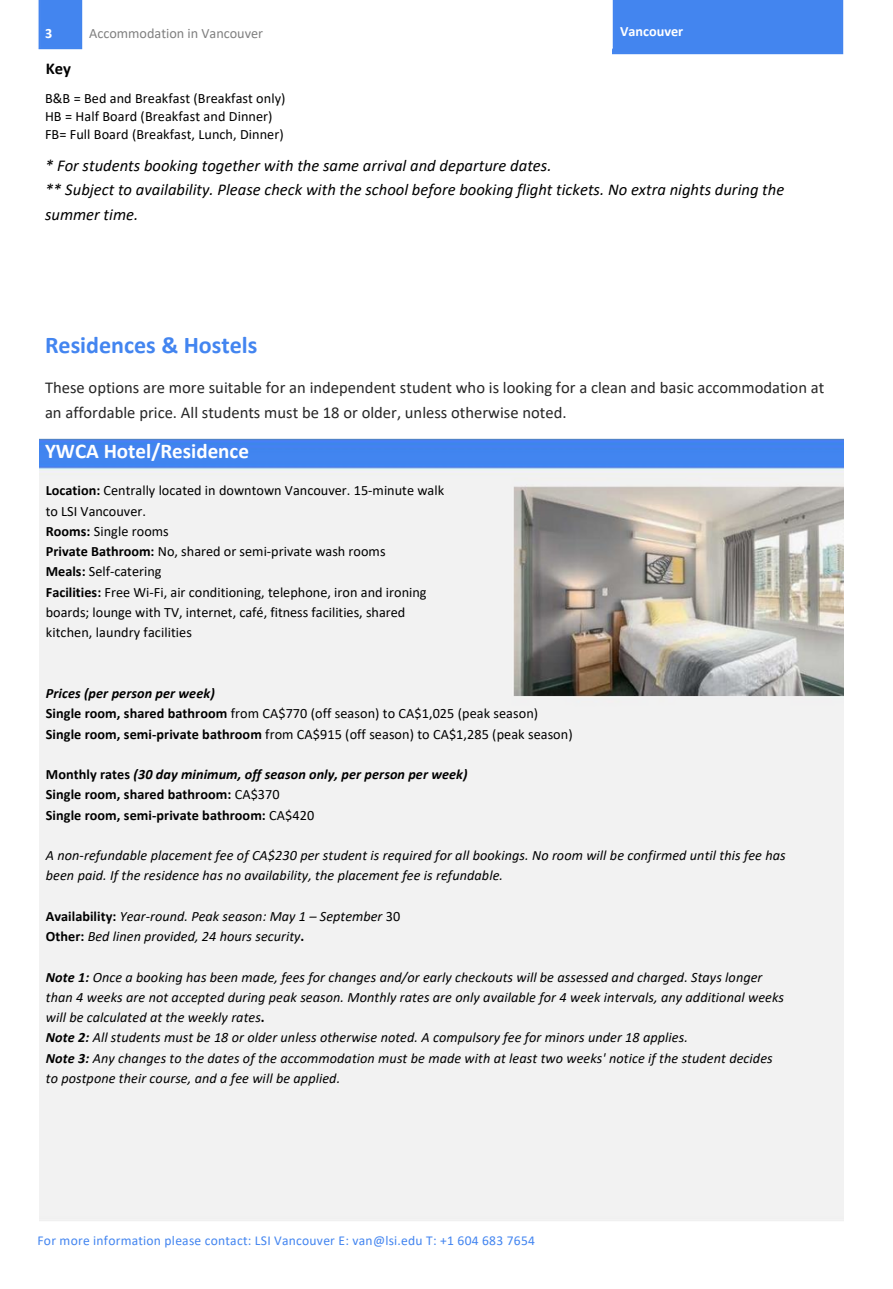
<style>
.page{position:relative;width:893px;height:1289px;background:#fff}
.page>*{position:absolute;margin:0;border:0;box-sizing:border-box;transform-origin:0 0}
.t1{font:700 24px "Calibri";color:#4385f0}
.t2{font:700 21px "Calibri";color:#fff}
.t3{font:italic 16.5px/24.8px "Calibri";color:#000}
.t4{font:16.5px/24.8px "Calibri";color:#262626}
.t5{font:700 16.5px "Calibri";color:#000}
.t6{font:italic 14.25px/20.2px "Calibri";letter-spacing:.005em;color:#000}
.t7{font:14.25px "Calibri";color:#000}
.t8{font:italic 700 14.25px "Calibri";letter-spacing:.005em;color:#000}
.t9{font:700 14.25px "Calibri";letter-spacing:.005em;color:#000}
.t10{font:14.25px "Calibri";color:#808080}
.t11{font:700 14.25px "Calibri";color:#fff}
.t12{font:13.5px "Calibri";letter-spacing:.015em;color:#4385f0}
.s1{font-weight:700}
.s2{font-style:normal}
.s3{font-weight:400}
.s4{font-weight:700;font-style:normal}
</style>
<div class="page">
<img style="left:39px;top:438px;width:804px;height:782px">
<div style="left:612px;top:0;width:230px;height:54px;background:#4385ef"></div>
<div style="left:38px;top:0;width:44px;height:49px;background:#4385ef"></div>
<p class="t11" style="left:45px;top:27px;width:9px">3</p>
<p class="t10" style="left:89px;top:27px;width:175px">Accommodation in Vancouver</p>
<p class="t11" style="left:620px;top:25px;width:65px">Vancouver</p>
<p class="t5" style="left:46px;top:62px;width:27px">Key</p>
<p class="t7" style="left:45px;top:92px;width:242px">B&amp;B = Bed and Breakfast (Breakfast only)</p>
<p class="t7" style="left:45px;top:110px;width:229px">HB = Half Board (Breakfast and Dinner)</p>
<p class="t7" style="left:45px;top:128px;width:240px">FB= Full Board (Breakfast, Lunch, Dinner)</p>
<p class="t3" style="left:45px;top:154px;width:508px">* For students booking together with the same arrival and departure dates.</p>
<p class="t3" style="left:45px;top:179px;width:740px">** Subject to availability. Please check with the school before booking flight tickets. No extra nights during the summer time.</p>
<p class="t1" style="left:45px;top:335px;width:214px">Residences &amp; Hostels</p>
<p class="t4" style="left:45px;top:377px;width:780px">These options are more suitable for an independent student who is looking for a clean and basic accommodation at an affordable price. All students must be 18 or older, unless otherwise noted.</p>
<p class="t2" style="left:45px;top:441px;width:205px">YWCA Hotel/Residence</p>
<p class="t7" style="left:46px;top:484px;width:399px"><span class="s1">Location:</span> Centrally located in downtown Vancouver. 15-minute walk</p>
<p class="t7" style="left:46px;top:505px;width:102px">to LSI Vancouver.</p>
<p class="t7" style="left:46px;top:525px;width:124px"><span class="s1">Rooms:</span> Single rooms</p>
<p class="t7" style="left:46px;top:545px;width:341px"><span class="s1">Private Bathroom:</span> No, shared or semi-private wash rooms</p>
<p class="t7" style="left:46px;top:565px;width:117px"><span class="s1">Meals:</span> Self-catering</p>
<p class="t7" style="left:46px;top:586px;width:382px"><span class="s1">Facilities:</span> Free Wi-Fi, air conditioning, telephone, iron and ironing</p>
<p class="t7" style="left:46px;top:606px;width:361px">boards; lounge with TV, internet, café, fitness facilities, shared</p>
<p class="t7" style="left:46px;top:626px;width:147px">kitchen, laundry facilities</p>
<p class="t8" style="left:46px;top:687px;width:170px">Prices (per person per week)</p>
<p class="t7" style="left:46px;top:707px;width:493px"><span class="s1">Single room, shared bathroom</span> from CA$770 (off season) to CA$1,025 (peak season)</p>
<p class="t7" style="left:46px;top:727px;width:528px"><span class="s1">Single room, semi-private bathroom</span> from CA$915 (off season) to CA$1,285 (peak season)</p>
<p class="t8" style="left:46px;top:768px;width:423px"><span class="s2">Monthly rates</span> (30 day minimum, off season only, per person per week)</p>
<p class="t9" style="left:46px;top:788px;width:235px">Single room, shared bathroom: <span class="s3">CA$370</span></p>
<p class="t9" style="left:46px;top:808px;width:270px">Single room, semi-private bathroom: <span class="s3">CA$420</span></p>
<p class="t6" style="left:46px;top:846px;width:741px">A non-refundable placement fee of CA$230 per student is required for all bookings. No room will be confirmed until this fee has been paid. If the residence has no availability, the placement fee is refundable.</p>
<p class="t6" style="left:46px;top:906px;width:356px"><span class="s4">Availability:</span> Year-round. Peak season: May 1 – September <span class="s2">30</span></p>
<p class="t6" style="left:46px;top:927px;width:260px"><span class="s4">Other:</span> Bed linen provided, 24 hours security<span class="s4">.</span></p>
<p class="t6" style="left:46px;top:967px;width:717px"><span class="s1">Note 1:</span> Once a booking has been made, fees for changes and/or early checkouts will be assessed and charged. Stays longer</p>
<p class="t6" style="left:46px;top:987px;width:739px">than 4 weeks are not accepted during peak season. Monthly rates are only available for 4 week intervals, any additional weeks</p>
<p class="t6" style="left:46px;top:1008px;width:220px">will be calculated at the weekly rates<span class="s4">.</span></p>
<p class="t6" style="left:46px;top:1028px;width:643px"><span class="s1">Note 2:</span> All students must be 18 or older unless otherwise noted. A compulsory fee for minors under 18 applies.</p>
<p class="t6" style="left:46px;top:1048px;width:728px"><span class="s1">Note 3:</span> Any changes to the dates of the accommodation must be made with at least two weeks' notice if the student decides</p>
<p class="t6" style="left:46px;top:1068px;width:296px">to postpone their course, and a fee will be applied.</p>
<p class="t12" style="left:37px;top:1234px;width:498px">For more information please contact: LSI Vancouver E: van@lsi.edu T: +1 604 683 7654</p>
</div>
